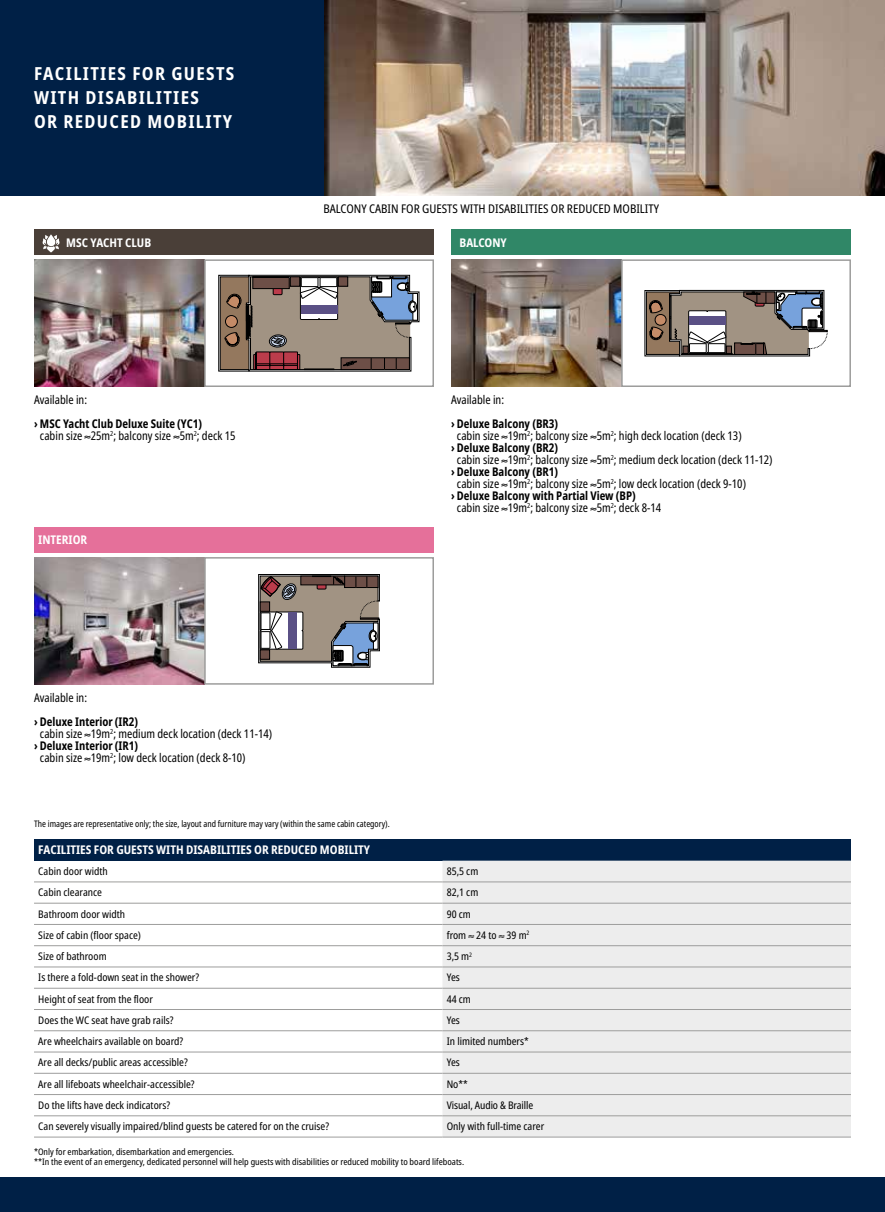
<style>
.page{position:relative;width:885px;height:1212px;background:#fff}
.page>*{position:absolute;margin:0;border:0;box-sizing:border-box;transform-origin:0 0}
.t1{font:700 condensed 18px/24px "Noto Sans";letter-spacing:.075em;color:#fff}
.t2{font:condensed 12px/12px "Noto Sans";color:#000;scale:.95 1}
.t3{font:700 condensed 12px "Noto Sans";color:#000;scale:.95 1}
.t4{font:700 condensed 12px "Noto Sans";color:#fff}
.t5{font:condensed 12px "Noto Sans";color:#000}
.t6{font:condensed 10.5px "Noto Sans";color:#000}
.t7{font:condensed 9px/10.5px "Noto Sans";color:#000}
.t8{font:condensed 9px "Noto Sans";color:#000;scale:.95 1}
.s1{font-weight:700}
</style>
<div class="page">
<div style="left:0;top:1178px;width:884px;height:34px;background:#002046"></div>
<img style="left:323px;top:0;width:561px;height:196px">
<img style="left:34px;top:259px;width:170px;height:128px">
<img style="left:451px;top:259px;width:170px;height:128px">
<svg style="left:218px;top:275px;width:201px;height:96px;background:#8c7e78"></svg>
<div style="left:204px;top:259px;width:230px;height:128px;border:2px solid #9d9d9c"></div>
<svg style="left:644px;top:290px;width:183px;height:66px;background:#8b837e"></svg>
<div style="left:621px;top:259px;width:229px;height:128px;border:2px solid #9d9d9c"></div>
<img style="left:34px;top:557px;width:170px;height:128px">
<svg style="left:258px;top:574px;width:121px;height:93px;background:#8b8483"></svg>
<div style="left:204px;top:557px;width:230px;height:128px;border:2px solid #9d9d9c"></div>
<hr style="left:884px;top:1178px;width:1px;height:34px;background:#002046">
<div style="left:451px;top:230px;width:399px;height:25px;background:#308767"></div>
<div style="left:34px;top:527px;width:400px;height:26px;background:#e5709a"></div>
<div style="left:0;top:0;width:323px;height:196px;background:#002046"></div>
<div style="left:34px;top:839px;width:816px;height:22px;background:#002046"></div>
<div style="left:442px;top:861px;width:408px;height:276px;background:#ededed"></div>
<hr style="left:34px;top:881px;width:408px;height:1px;background:#9d9d9c">
<hr style="left:442px;top:881px;width:408px;height:1px;background:#9d9d9c">
<hr style="left:34px;top:903px;width:408px;height:1px;background:#9d9d9c">
<hr style="left:442px;top:903px;width:408px;height:1px;background:#9d9d9c">
<hr style="left:34px;top:924px;width:408px;height:1px;background:#9d9d9c">
<hr style="left:442px;top:924px;width:408px;height:1px;background:#9d9d9c">
<hr style="left:34px;top:945px;width:408px;height:1px;background:#9d9d9c">
<hr style="left:442px;top:945px;width:408px;height:1px;background:#9d9d9c">
<hr style="left:34px;top:966px;width:408px;height:1px;background:#9d9d9c">
<hr style="left:442px;top:966px;width:408px;height:1px;background:#9d9d9c">
<hr style="left:34px;top:988px;width:408px;height:1px;background:#9d9d9c">
<hr style="left:442px;top:988px;width:408px;height:1px;background:#9d9d9c">
<hr style="left:34px;top:1009px;width:408px;height:1px;background:#9d9d9c">
<hr style="left:442px;top:1009px;width:408px;height:1px;background:#9d9d9c">
<hr style="left:34px;top:1030px;width:408px;height:1px;background:#9d9d9c">
<hr style="left:442px;top:1030px;width:408px;height:1px;background:#9d9d9c">
<hr style="left:34px;top:1051px;width:408px;height:1px;background:#9d9d9c">
<hr style="left:442px;top:1051px;width:408px;height:1px;background:#9d9d9c">
<hr style="left:34px;top:1073px;width:408px;height:1px;background:#9d9d9c">
<hr style="left:442px;top:1073px;width:408px;height:1px;background:#9d9d9c">
<hr style="left:34px;top:1094px;width:408px;height:1px;background:#9d9d9c">
<hr style="left:442px;top:1094px;width:408px;height:1px;background:#9d9d9c">
<hr style="left:34px;top:1115px;width:408px;height:1px;background:#9d9d9c">
<hr style="left:442px;top:1115px;width:408px;height:1px;background:#9d9d9c">
<hr style="left:34px;top:1137px;width:408px;height:1px;background:#9d9d9c">
<hr style="left:442px;top:1137px;width:408px;height:1px;background:#9d9d9c">
<div style="left:34px;top:230px;width:400px;height:25px;background:#4a3f38"></div>
<svg style="left:42px;top:234px;width:18px;height:18px"></svg>
<h1 class="t1" style="left:34px;top:62px;width:202px">FACILITIES FOR GUESTS<br>WITH DISABILITIES<br>OR REDUCED MOBILITY</h1>
<p class="t4" style="left:66px;top:234px;width:87px">MSC YACHT CLUB</p>
<p class="t2" style="left:34px;top:394px;width:57px">Available in:</p>
<p class="t2" style="left:40px;top:418px;width:207px;text-indent:-6px"><span class="s1">› MSC Yacht Club Deluxe Suite (YC1)<br></span>cabin size ≈25m<sup>2</sup>; balcony size ≈5m<sup>2</sup>; deck 15</p>
<p class="t4" style="left:38px;top:531px;width:50px">INTERIOR</p>
<p class="t5" style="left:323px;top:200px;width:337px">BALCONY CABIN FOR GUESTS WITH DISABILITIES OR REDUCED MOBILITY</p>
<p class="t4" style="left:459px;top:234px;width:49px">BALCONY</p>
<p class="t2" style="left:451px;top:394px;width:57px">Available in:</p>
<p class="t3" style="left:451px;top:415px;width:114px">› Deluxe Balcony (BR3)</p>
<p class="t2" style="left:457px;top:430px;width:301px">cabin size ≈19m<sup>2</sup>; balcony size ≈5m<sup>2</sup>; high deck location (deck 13)</p>
<p class="t3" style="left:451px;top:439px;width:114px">› Deluxe Balcony (BR2)</p>
<p class="t2" style="left:457px;top:454px;width:333px">cabin size ≈19m<sup>2</sup>; balcony size ≈5m<sup>2</sup>; medium deck location (deck 11-12)</p>
<p class="t3" style="left:451px;top:463px;width:114px">› Deluxe Balcony (BR1)</p>
<p class="t2" style="left:457px;top:478px;width:306px">cabin size ≈19m<sup>2</sup>; balcony size ≈5m<sup>2</sup>; low deck location (deck 9-10)</p>
<p class="t3" style="left:451px;top:487px;width:196px">› Deluxe Balcony with Partial View (BP)</p>
<p class="t2" style="left:457px;top:502px;width:216px">cabin size ≈19m<sup>2</sup>; balcony size ≈5m<sup>2</sup>; deck 8-14</p>
<p class="t2" style="left:34px;top:692px;width:57px">Available in:</p>
<p class="t3" style="left:34px;top:713px;width:111px">› Deluxe Interior (IR2)</p>
<p class="t2" style="left:40px;top:728px;width:246px">cabin size ≈19m<sup>2</sup>; medium deck location (deck 11-14)</p>
<p class="t3" style="left:34px;top:737px;width:111px">› Deluxe Interior (IR1)</p>
<p class="t2" style="left:40px;top:752px;width:218px">cabin size ≈19m<sup>2</sup>; low deck location (deck 8-10)</p>
<p class="t8" style="left:34px;top:817px;width:376px">The images are representative only; the size, layout and furniture may vary (within the same cabin category).</p>
<p class="t4" style="left:38px;top:841px;width:333px">FACILITIES FOR GUESTS WITH DISABILITIES OR REDUCED MOBILITY</p>
<p class="t6" style="left:38px;top:864px;width:71px">Cabin door width</p>
<p class="t6" style="left:446px;top:864px;width:33px">85,5 cm</p>
<p class="t6" style="left:38px;top:885px;width:65px">Cabin clearance</p>
<p class="t6" style="left:446px;top:885px;width:33px">82,1 cm</p>
<p class="t6" style="left:38px;top:906px;width:88px">Bathroom door width</p>
<p class="t6" style="left:446px;top:906px;width:26px">90 cm</p>
<p class="t6" style="left:38px;top:928px;width:104px">Size of cabin (floor space)</p>
<p class="t6" style="left:446px;top:928px;width:84px">from ≈ 24 to ≈ 39 m<sup>2</sup></p>
<p class="t6" style="left:38px;top:949px;width:70px">Size of bathroom</p>
<p class="t6" style="left:446px;top:949px;width:27px">3,5 m<sup>2</sup></p>
<p class="t6" style="left:38px;top:970px;width:162px">Is there a fold-down seat in the shower?</p>
<p class="t6" style="left:446px;top:970px;width:15px">Yes</p>
<p class="t6" style="left:38px;top:991px;width:116px">Height of seat from the floor</p>
<p class="t6" style="left:446px;top:991px;width:26px">44 cm</p>
<p class="t6" style="left:38px;top:1013px;width:137px">Does the WC seat have grab rails?</p>
<p class="t6" style="left:446px;top:1013px;width:15px">Yes</p>
<p class="t6" style="left:38px;top:1034px;width:146px">Are wheelchairs available on board?</p>
<p class="t6" style="left:446px;top:1034px;width:83px">In limited numbers*</p>
<p class="t6" style="left:38px;top:1055px;width:151px">Are all decks/public areas accessible?</p>
<p class="t6" style="left:446px;top:1055px;width:15px">Yes</p>
<p class="t6" style="left:38px;top:1076px;width:158px">Are all lifeboats wheelchair-accessible?</p>
<p class="t6" style="left:446px;top:1076px;width:23px">No**</p>
<p class="t6" style="left:38px;top:1098px;width:133px">Do the lifts have deck indicators?</p>
<p class="t6" style="left:446px;top:1098px;width:88px">Visual, Audio &amp; Braille</p>
<p class="t6" style="left:38px;top:1119px;width:292px">Can severely visually impaired/blind guests be catered for on the cruise?</p>
<p class="t6" style="left:446px;top:1119px;width:99px">Only with full-time carer</p>
<p class="t7" style="left:34px;top:1146px;width:431px">*Only for embarkation, disembarkation and emergencies.<br>**In the event of an emergency, dedicated personnel will help guests with disabilities or reduced mobility to board lifeboats.</p>
</div>
